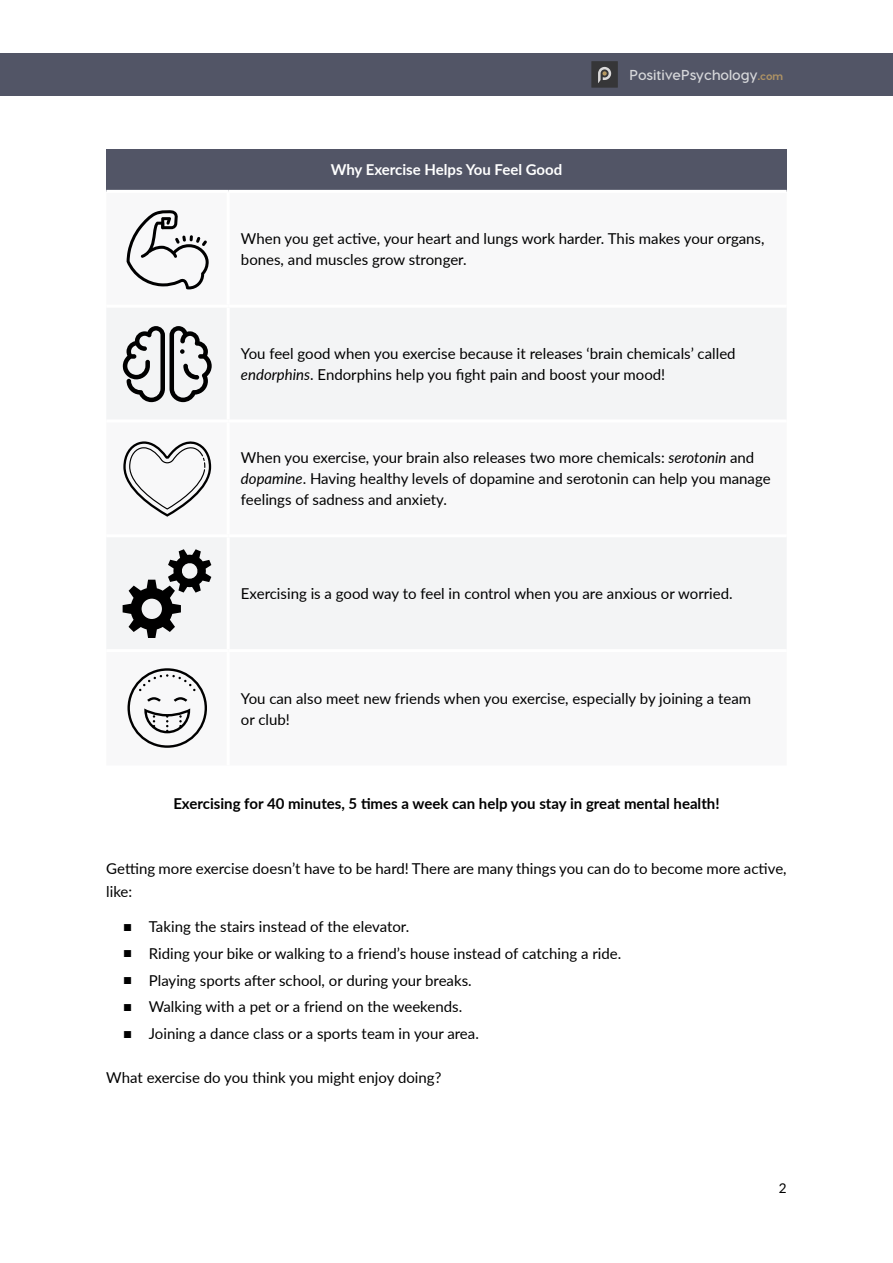
<style>
.page{position:relative;width:893px;height:1263px;background:#fff}
.page>*{position:absolute;margin:0;border:0;box-sizing:border-box;transform-origin:0 0}
.t1{font:15px/21px "Lato";color:#000}
.t2{font:700 15px "Lato";color:#000}
.t3{font:700 15px "Lato";color:#fff}
.t4{font:700 14.4px "Visby CF";color:#d6d7da}
.t5{font:13.5px "Lato";color:#000}
.s1{font-weight:800;font-size:10.8px;color:#af9364}
.s2{font-style:italic}
.s3{font-family:"Arial"}
</style>
<div class="page">
<div style="left:0;top:53px;width:893px;height:43px;background:#525566"></div>
<div style="left:591px;top:61px;width:27px;height:27px;background:#363638"></div>
<svg style="left:598px;top:67px;width:13px;height:16px"></svg>
<div style="left:106px;top:149px;width:681px;height:42px;background:#525566"></div>
<div style="left:107px;top:308px;width:679px;height:341px;background:#f3f4f5"></div>
<hr style="left:106px;top:190px;width:122px;height:3px;background:#fff">
<hr style="left:228px;top:190px;width:559px;height:3px;background:#fff">
<hr style="left:227px;top:308px;width:3px;height:111px;background:#fff">
<hr style="left:106px;top:419px;width:122px;height:3px;background:#fff">
<hr style="left:228px;top:419px;width:559px;height:3px;background:#fff">
<hr style="left:227px;top:422px;width:3px;height:112px;background:#fff">
<hr style="left:106px;top:534px;width:122px;height:3px;background:#fff">
<hr style="left:228px;top:534px;width:559px;height:3px;background:#fff">
<hr style="left:227px;top:537px;width:3px;height:112px;background:#fff">
<svg style="left:127px;top:210px;width:82px;height:79px"></svg>
<svg style="left:123px;top:326px;width:89px;height:76px"></svg>
<svg style="left:122px;top:440px;width:90px;height:78px"></svg>
<svg style="left:123px;top:549px;width:88px;height:89px"></svg>
<div style="left:127px;top:668px;width:80px;height:80px;border:2px solid #000;border-radius:50%"></div>
<svg style="left:139px;top:674px;width:57px;height:60px"></svg>
<p class="t3" style="left:331px;top:159px;width:233px">Why Exercise Helps You Feel Good</p>
<p class="t4" style="left:629px;top:66px;width:155px">PositivePsychology<span class="s1">.com</span></p>
<p class="t1" style="left:241px;top:228px;width:525px">When you get active, your heart and lungs work harder. This makes your organs, bones, and muscles grow stronger.</p>
<p class="t1" style="left:241px;top:342px;width:496px">You feel good when you exercise because it releases ‘brain chemicals’ called <span class="s2">endorphins</span>. Endorphins help you fight pain and boost your mood!</p>
<p class="t1" style="left:241px;top:447px;width:531px">When you exercise, your brain also releases two more chemicals: <span class="s2">serotonin</span> and <span class="s2">dopamine</span>. Having healthy levels of dopamine and serotonin can help you manage feelings of sadness and anxiety.</p>
<p class="t1" style="left:241px;top:583px;width:493px">Exercising is a good way to feel in control when you are anxious or worried.</p>
<p class="t1" style="left:241px;top:687px;width:512px">You can also meet new friends when you exercise, especially by joining a team or club!</p>
<p class="t2" style="left:173px;top:793px;width:548px">Exercising for 40 minutes, 5 times a week can help you stay in great mental health!</p>
<p class="t1" style="left:106px;top:857px;width:682px;line-height:22.5px">Getting more exercise doesn’t have to be hard! There are many things you can do to become more active, like:</p>
<p class="t1" style="left:123px;top:915px;width:288px"><span class="s3">■</span> Taking the stairs instead of the elevator.</p>
<p class="t1" style="left:123px;top:942px;width:499px"><span class="s3">■</span> Riding your bike or walking to a friend’s house instead of catching a ride.</p>
<p class="t1" style="left:123px;top:969px;width:350px"><span class="s3">■</span> Playing sports after school, or during your breaks.</p>
<p class="t1" style="left:123px;top:996px;width:340px"><span class="s3">■</span> Walking with a pet or a friend on the weekends.</p>
<p class="t1" style="left:123px;top:1022px;width:357px"><span class="s3">■</span> Joining a dance class or a sports team in your area.</p>
<p class="t1" style="left:106px;top:1066px;width:337px">What exercise do you think you might enjoy doing?</p>
<p class="t5" style="left:779px;top:1178px;width:9px">2</p>
</div>
